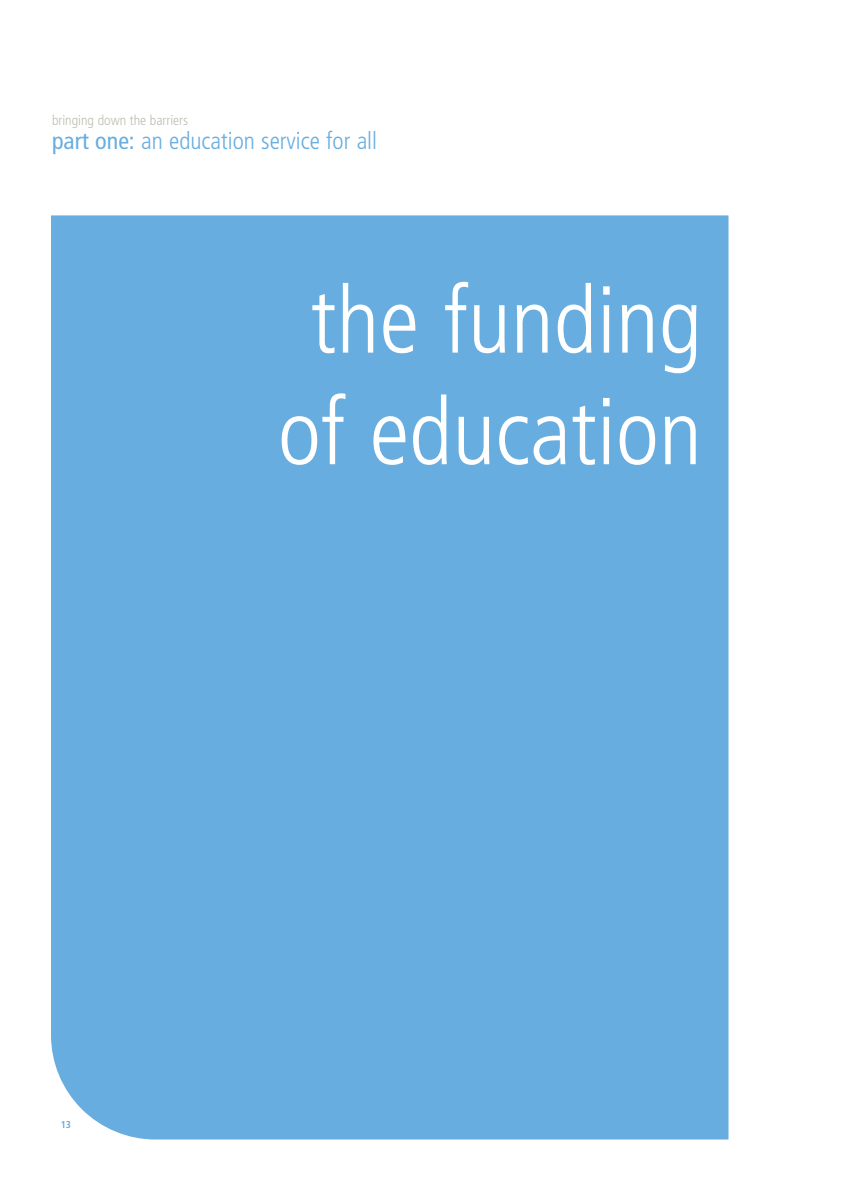
<style>
.page{position:relative;width:842px;height:1191px;background:#fff}
.page>*{position:absolute;margin:0;border:0;box-sizing:border-box;transform-origin:0 0}
.t1{font:300 condensed 93px/111.6px "Frutiger";color:#fff;text-align:center}
.t2{font:300 condensed 24px "Frutiger";color:#67addf}
.t3{font:300 condensed 14px "Frutiger";color:#bdbdb1}
.t4{font:700 condensed 10px "Frutiger";color:#67addf}
.s1{font-weight:400}
</style>
<div class="page">
<div style="left:51px;top:215px;width:677px;height:925px;background:#67addf"></div>
<p class="t3" style="left:52px;top:114px;width:138px">bringing down the barriers</p>
<p class="t2" style="left:52px;top:131px;width:327px"><span class="s1">part one:</span> an education service for all</p>
<h1 class="t1" style="left:278px;top:272px;width:426px">the funding of education</h1>
<p class="t4" style="left:61px;top:1121px;width:12px">13</p>
</div>
